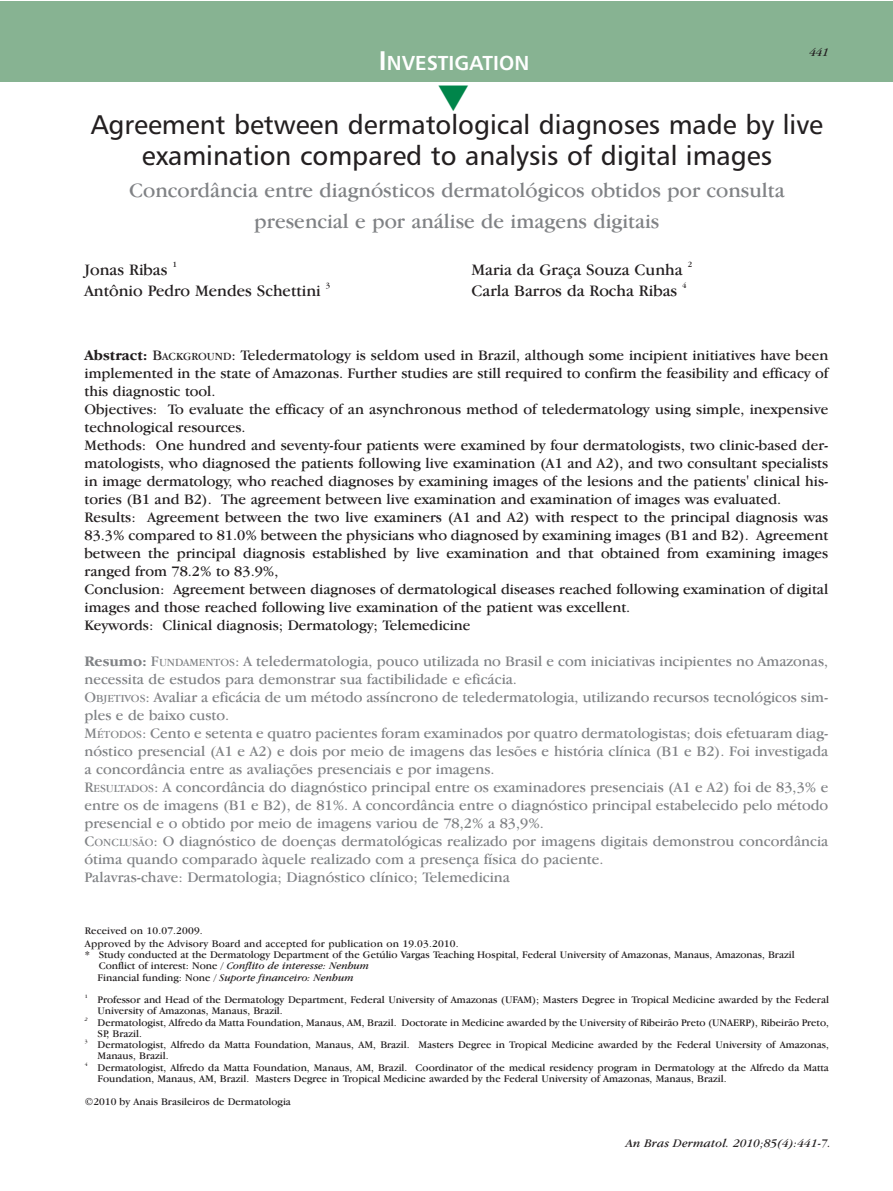
<style>
.page{position:relative;width:893px;height:1191px;background:#fff}
.page>*{position:absolute;margin:0;border:0;box-sizing:border-box;transform-origin:0 0}
.t1{font:27px/31.5px "Humanist 777 BT Roman B";color:#231f20;text-align:center}
.t2{font:21px/31.5px "Garamond IT Cby BT";color:#808285;text-align:center}
.t3{font:20.25px "Humanist 777 BT Bold B";color:#fff}
.t4{font:16.5px "Garamond IT Cby BT";color:#231f20}
.t5{font:15px/18px "Garamond IT Cby BT";color:#231f20}
.t6{font:15px/18px "Garamond IT Cby BT";color:#808285}
.t7{font:italic 12px "Garamond IT Cby BT";letter-spacing:.015em;color:#231f20}
.t8{font:10.5px/11.2px "Garamond IT Cby BT";color:#231f20}
.t9{font:8.25px "Garamond IT Cby BT";color:#231f20}
.t10{font:5.25px "Garamond IT Cby BT";color:#231f20}
.t11{font:italic 5.25px "Garamond IT Cby BT";color:#231f20}
.s1{font-size:27px}
.s2{font-weight:700}
.s3{font-size:11.25px}
.s4{font-style:italic}
</style>
<div class="page">
<div style="left:0;top:1px;width:892px;height:81px;background:#87b392"></div>
<h3 class="t3" style="left:379px;top:55px;width:152px"><span class="s1">I</span>NVESTIGATION</h3>
<p class="t7" style="left:809px;top:48px;width:21px">441</p>
<h1 class="t1" style="left:91px;top:111px;width:734px">Agreement between dermatological diagnoses made by live examination compared to analysis of digital images</h1>
<h2 class="t2" style="left:129px;top:176px;width:657px">Concordância entre diagnósticos dermatológicos obtidos por consulta presencial e por análise de imagens digitais</h2>
<p class="t4" style="left:85px;top:263px;width:85px">Jonas Ribas</p>
<p class="t9" style="left:173px;top:261px;width:6px">1</p>
<p class="t4" style="left:471px;top:263px;width:213px">Maria da Graça Souza Cunha</p>
<p class="t9" style="left:688px;top:261px;width:6px">2</p>
<p class="t4" style="left:85px;top:284px;width:238px">Antônio Pedro Mendes Schettini</p>
<p class="t9" style="left:326px;top:282px;width:6px">3</p>
<p class="t4" style="left:471px;top:284px;width:207px">Carla Barros da Rocha Ribas</p>
<p class="t9" style="left:682px;top:282px;width:6px">4</p>
<p class="t5" style="left:85px;top:347px;width:745px"><span class="s2">Abstract:</span> B<span class="s3">ACKGROUND</span>: Teledermatology is seldom used in Brazil, although some incipient initiatives have been implemented in the state of Amazonas. Further studies are still required to confirm the feasibility and efficacy of this diagnostic tool.<br>Objectives: To evaluate the efficacy of an asynchronous method of teledermatology using simple, inexpensive technological resources.<br>Methods: One hundred and seventy-four patients were examined by four dermatologists, two clinic-based der&shy;matologists, who diagnosed the patients following live examination (A1 and A2), and two consultant specialists in image dermatology, who reached diagnoses by examining images of the lesions and the patients' clinical his&shy;tories (B1 and B2). The agreement between live examination and examination of images was evaluated.<br>Results: Agreement between the two live examiners (A1 and A2) with respect to the principal diagnosis was 83.3% compared to 81.0% between the physicians who diagnosed by examining images (B1 and B2). Agreement between the principal diagnosis established by live examination and that obtained from examining images ranged from 78.2% to 83.9%,<br>Conclusion: Agreement between diagnoses of dermatological diseases reached following examination of digital images and those reached following live examination of the patient was excellent.<br>Keywords: Clinical diagnosis; Dermatology; Telemedicine</p>
<p class="t6" style="left:85px;top:653px;width:745px"><span class="s2">Resumo:</span> F<span class="s3">UNDAMENTOS</span>: A teledermatologia, pouco utilizada no Brasil e com iniciativas incipientes no Amazonas, necessita de estudos para demonstrar sua factibilidade e eficácia.<br>O<span class="s3">BJETIVOS</span>: Avaliar a eficácia de um método assíncrono de teledermatologia, utilizando recursos tecnológicos sim&shy;ples e de baixo custo.<br>M<span class="s3">ÉTODOS</span>: Cento e setenta e quatro pacientes foram examinados por quatro dermatologistas; dois efetuaram diag&shy;nóstico presencial (A1 e A2) e dois por meio de imagens das lesões e história clínica (B1 e B2). Foi investigada a concordância entre as avaliações presenciais e por imagens.<br>R<span class="s3">ESULTADOS</span>: A concordância do diagnóstico principal entre os examinadores presenciais (A1 e A2) foi de 83,3% e entre os de imagens (B1 e B2), de 81%. A concordância entre o diagnóstico principal estabelecido pelo método presencial e o obtido por meio de imagens variou de 78,2% a 83,9%.<br>C<span class="s3">ONCLUSÃO</span>: O diagnóstico de doenças dermatológicas realizado por imagens digitais demonstrou concordância ótima quando comparado àquele realizado com a presença física do paciente.<br>Palavras-chave: Dermatologia; Diagnóstico clínico; Telemedicina</p>
<p class="t8" style="left:85px;top:925px;width:375px;line-height:12.6px">Received on 10.07.2009.<br>Approved by the Advisory Board and accepted for publication on 19.03.2010.</p>
<p class="t8" style="left:98px;top:950px;width:698px;text-indent:-13px">* Study conducted at the Dermatology Department of the Getúlio Vargas Teaching Hospital, Federal University of Amazonas, Manaus, Amazonas, Brazil<br>Conflict of interest: None / <span class="s4">Conflito de interesse: Nenhum<br></span>Financial funding: None / <span class="s4">Suporte financeiro: Nenhum</span></p>
<p class="t10" style="left:85px;top:994px;width:4px">1</p>
<p class="t8" style="left:98px;top:995px;width:733px">Professor and Head of the Dermatology Department, Federal University of Amazonas (UFAM); Masters Degree in Tropical Medicine awarded by the Federal<br>University of Amazonas, Manaus, Brazil.</p>
<p class="t11" style="left:85px;top:1017px;width:4px">2</p>
<p class="t8" style="left:98px;top:1017px;width:733px">Dermatologist, Alfredo da Matta Foundation, Manaus, AM, Brazil. Doctorate in Medicine awarded by the University of Ribeirão Preto (UNAERP), Ribeirão Preto,<br>SP, Brazil.</p>
<p class="t10" style="left:85px;top:1039px;width:4px">3</p>
<p class="t8" style="left:98px;top:1040px;width:733px">Dermatologist, Alfredo da Matta Foundation, Manaus, AM, Brazil. Masters Degree in Tropical Medicine awarded by the Federal University of Amazonas,<br>Manaus, Brazil.</p>
<p class="t10" style="left:85px;top:1062px;width:4px">4</p>
<p class="t8" style="left:98px;top:1062px;width:733px">Dermatologist, Alfredo da Matta Foundation, Manaus, AM, Brazil. Coordinator of the medical residency program in Dermatology at the Alfredo da Matta<br>Foundation, Manaus, AM, Brazil. Masters Degree in Tropical Medicine awarded by the Federal University of Amazonas, Manaus, Brazil.</p>
<p class="t8" style="left:85px;top:1096px;width:208px">©2010 by Anais Brasileiros de Dermatologia</p>
<p class="t7" style="left:626px;top:1138px;width:207px">An Bras Dermatol. 2010;85(4):441-7.</p>
</div>
